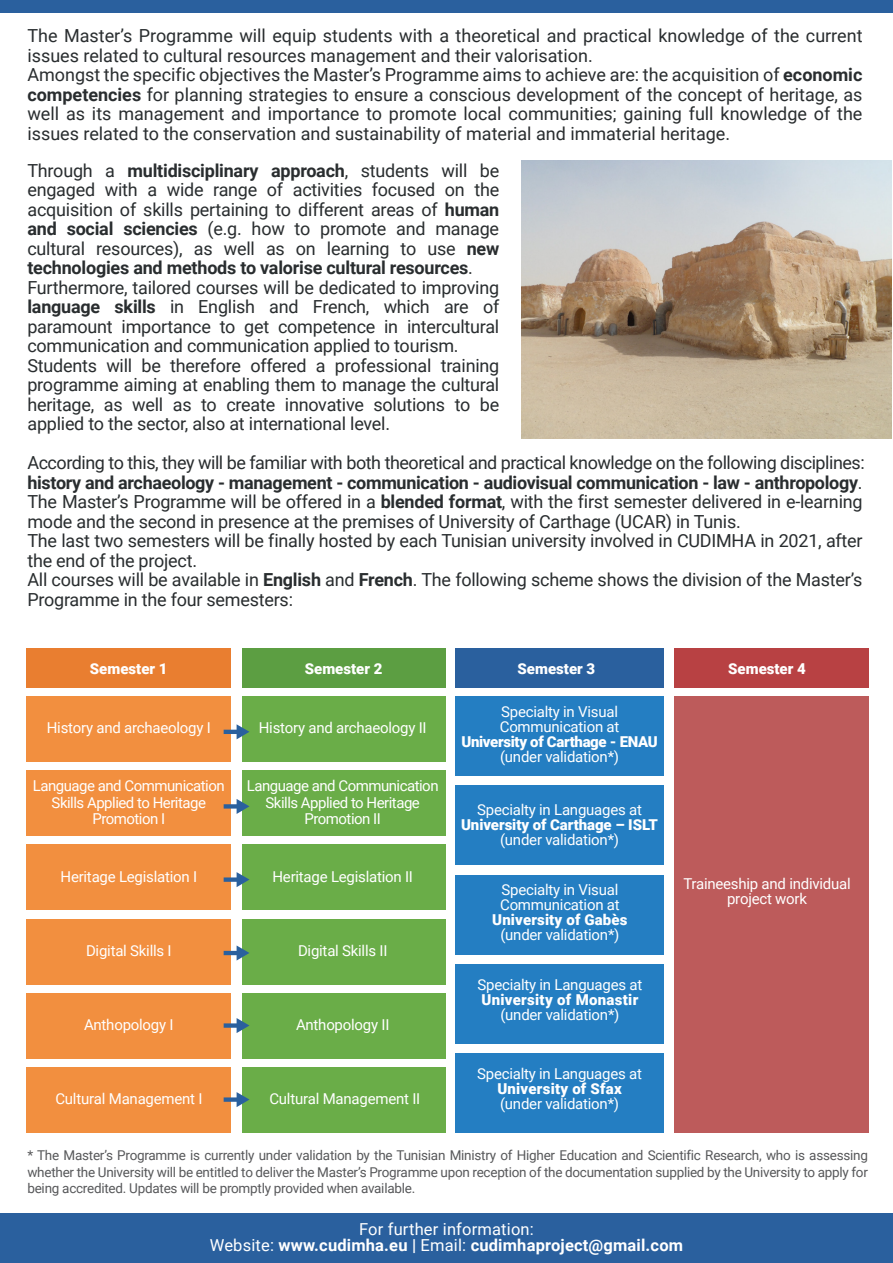
<style>
.page{position:relative;width:893px;height:1263px;background:#fff}
.page>*{position:absolute;margin:0;border:0;box-sizing:border-box;transform-origin:0 0}
.t1{font:18px/19.5px "Roboto";letter-spacing:-.015em;color:#292d2f}
.t2{font:700 16.5px/16.5px "Roboto";letter-spacing:.01em;color:#fff;text-align:center}
.t3{font:15px/15px "Roboto";letter-spacing:-.015em;color:#fff}
.t4{font:15px/16.5px "Roboto";letter-spacing:-.035em;color:#fff;text-align:center}
.t5{font:900 15px "Roboto";color:#fff}
.t6{font:900 15px "Roboto";letter-spacing:-.02em;color:#fff}
.t7{font:900 15px "Roboto";letter-spacing:.02em;color:#fff}
.t8{font:13.5px/16.2px "Roboto";letter-spacing:-.02em;color:#57585a;text-align:justify}
.s1{font-weight:700}
.s2{font-weight:400}
</style>
<div class="page">
<div style="left:0;top:1214px;width:893px;height:49px;background:#2a609e"></div>
<div style="left:0;top:0;width:893px;height:13px;background:#2a609e"></div>
<img style="left:521px;top:161px;width:371px;height:278px">
<div style="left:27px;top:696px;width:204px;height:66px;background:#f28f3f"></div>
<div style="left:242px;top:696px;width:204px;height:66px;background:#6aad48"></div>
<div style="left:455px;top:696px;width:209px;height:80px;background:#247ec2"></div>
<div style="left:674px;top:696px;width:195px;height:436px;background:#bd5b5b"></div>
<div style="left:27px;top:648px;width:204px;height:40px;background:#e97e30"></div>
<div style="left:242px;top:648px;width:204px;height:40px;background:#5c9e42"></div>
<div style="left:455px;top:648px;width:209px;height:40px;background:#2a609e"></div>
<div style="left:674px;top:648px;width:195px;height:40px;background:#b84143"></div>
<div style="left:27px;top:770px;width:204px;height:66px;background:#f28f3f"></div>
<div style="left:242px;top:770px;width:204px;height:66px;background:#6aad48"></div>
<div style="left:455px;top:786px;width:209px;height:79px;background:#247ec2"></div>
<div style="left:27px;top:844px;width:204px;height:66px;background:#f28f3f"></div>
<div style="left:242px;top:844px;width:204px;height:66px;background:#6aad48"></div>
<div style="left:455px;top:875px;width:209px;height:79px;background:#247ec2"></div>
<div style="left:27px;top:918px;width:204px;height:66px;background:#f28f3f"></div>
<div style="left:242px;top:918px;width:204px;height:66px;background:#6aad48"></div>
<div style="left:455px;top:964px;width:209px;height:79px;background:#247ec2"></div>
<div style="left:27px;top:993px;width:204px;height:65px;background:#f28f3f"></div>
<div style="left:242px;top:993px;width:204px;height:65px;background:#6aad48"></div>
<div style="left:455px;top:1053px;width:209px;height:79px;background:#247ec2"></div>
<div style="left:27px;top:1067px;width:204px;height:65px;background:#f28f3f"></div>
<div style="left:242px;top:1067px;width:204px;height:65px;background:#6aad48"></div>
<svg style="left:224px;top:724px;width:25px;height:15px"></svg>
<svg style="left:224px;top:799px;width:25px;height:15px"></svg>
<svg style="left:224px;top:872px;width:25px;height:15px"></svg>
<svg style="left:224px;top:945px;width:25px;height:15px"></svg>
<svg style="left:224px;top:1018px;width:25px;height:15px"></svg>
<svg style="left:224px;top:1092px;width:25px;height:15px"></svg>
<p class="t1" style="left:27px;top:25px;width:837px">The Master’s Programme will equip students with a theoretical and practical knowledge of the current issues related to cultural resources management and their valorisation.<br>Amongst the specific objectives the Master’s Programme aims to achieve are: the acquisition of <span class="s1">economic competencies</span> for planning strategies to ensure a conscious development of the concept of heritage, as well as its management and importance to promote local communities; gaining full knowledge of the issues related to the conservation and sustainability of material and immaterial heritage.</p>
<p class="t1" style="left:27px;top:160px;width:473px">Through a <span class="s1">multidisciplinary approach</span>, students will be engaged with a wide range of activities focused on the acquisition of skills pertaining to different areas of <span class="s1">human and social sciencies</span> (e.g. how to promote and manage cultural resources), as well as on learning to use <span class="s1">new technologies and methods to valorise cultural resources</span>.<br>Furthermore, tailored courses will be dedicated to improving <span class="s1">language skills</span> in English and French, which are of paramount importance to get competence in intercultural communication and communication applied to tourism.<br>Students will be therefore offered a professional training programme aiming at enabling them to manage the cultural heritage, as well as to create innovative solutions to be applied to the sector, also at international level.</p>
<p class="t1" style="left:27px;top:452px;width:839px">According to this, they will be familiar with both theoretical and practical knowledge on the following disciplines: <span class="s1">history and archaeology - management - communication - audiovisual communication - law - anthropology</span>.<br>The Master’s Programme will be offered in a <span class="s1">blended format</span>, with the first semester delivered in e-learning mode and the second in presence at the premises of University of Carthage (UCAR) in Tunis.<br>The last two semesters will be finally hosted by each Tunisian university involved in CUDIMHA in 2021, after the end of the project.<br>All courses will be available in <span class="s1">English</span> and <span class="s1">French</span>. The following scheme shows the division of the Master’s Programme in the four semesters:</p>
<p class="t5" style="left:90px;top:658px;width:79px">Semester 1</p>
<p class="t5" style="left:305px;top:658px;width:79px">Semester 2</p>
<p class="t5" style="left:518px;top:658px;width:79px">Semester 3</p>
<p class="t5" style="left:728px;top:658px;width:79px">Semester 4</p>
<p class="t3" style="left:47px;top:720px;width:165px">History and archaeology I</p>
<p class="t3" style="left:259px;top:720px;width:169px">History and archaeology II</p>
<p class="t4" style="left:33px;top:777px;width:193px">Language and Communication<br>Skills Applied to Heritage<br>Promotion I</p>
<p class="t4" style="left:247px;top:777px;width:193px">Language and Communication<br>Skills Applied to Heritage<br>Promotion II</p>
<p class="t3" style="left:61px;top:868px;width:138px">Heritage Legislation I</p>
<p class="t3" style="left:272px;top:868px;width:142px">Heritage Legislation II</p>
<p class="t3" style="left:86px;top:942px;width:87px">Digital Skills I</p>
<p class="t3" style="left:298px;top:942px;width:91px">Digital Skills II</p>
<p class="t3" style="left:84px;top:1017px;width:91px">Anthopology I</p>
<p class="t3" style="left:296px;top:1017px;width:95px">Anthopology II</p>
<p class="t3" style="left:55px;top:1090px;width:149px">Cultural Management I</p>
<p class="t3" style="left:269px;top:1090px;width:152px">Cultural Management II</p>
<p class="t3" style="left:500px;top:703px;width:121px">Specialty in Visual<br>Communication at</p>
<p class="t6" style="left:461px;top:731px;width:198px">University of Carthage - ENAU</p>
<p class="t3" style="left:500px;top:748px;width:121px">(under validation*)</p>
<p class="t3" style="left:477px;top:801px;width:166px">Specialty in Languages at</p>
<p class="t5" style="left:461px;top:814px;width:198px">University of Carthage – ISLT</p>
<p class="t3" style="left:500px;top:831px;width:121px">(under validation*)</p>
<p class="t3" style="left:500px;top:881px;width:121px">Specialty in Visual<br>Communication at</p>
<p class="t5" style="left:492px;top:909px;width:137px">University of Gabès</p>
<p class="t3" style="left:500px;top:926px;width:121px">(under validation*)</p>
<p class="t3" style="left:478px;top:977px;width:166px">Specialty in Languages at</p>
<p class="t7" style="left:481px;top:989px;width:159px">University of Monastir</p>
<p class="t3" style="left:500px;top:1007px;width:121px">(under validation*)</p>
<p class="t3" style="left:477px;top:1066px;width:166px">Specialty in Languages at</p>
<p class="t5" style="left:497px;top:1078px;width:126px">University of Sfax</p>
<p class="t3" style="left:500px;top:1096px;width:121px">(under validation*)</p>
<p class="t3" style="left:683px;top:876px;width:169px;text-align:center">Traineeship and individual project work</p>
<p class="t8" style="left:27px;top:1147px;width:842px">* The Master’s Programme is currently under validation by the Tunisian Ministry of Higher Education and Scientific Research, who is assessing whether the University will be entitled to deliver the Master’s Programme upon reception of the documentation supplied by the University to apply for being accredited. Updates will be promptly provided when available.</p>
<p class="t2" style="left:210px;top:1220px;width:475px"><span class="s2">For further information:<br>Website:</span> www.cudimha.eu | <span class="s2">Email:</span> cudimhaproject@gmail.com</p>
</div>
